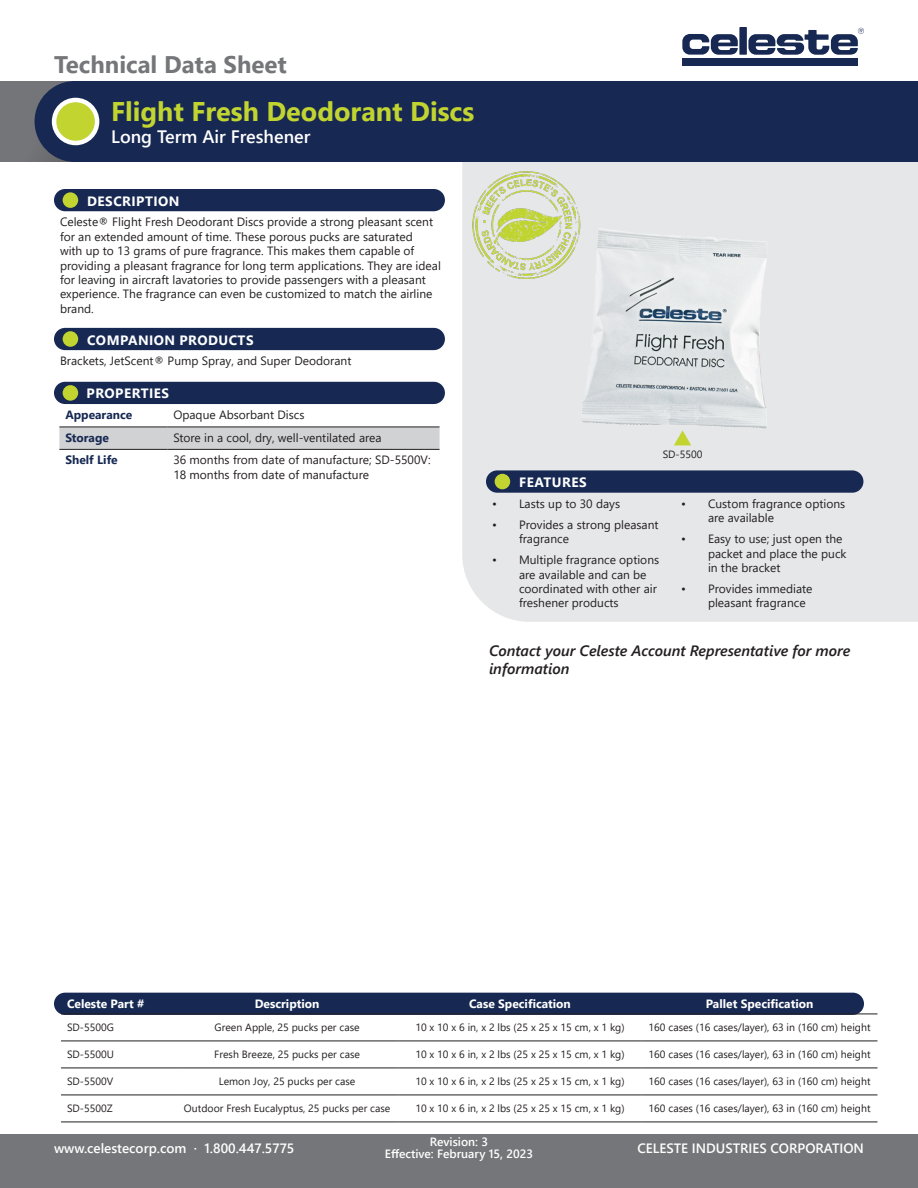
<style>
.page{position:relative;width:918px;height:1188px;background:#fff}
.page>*{position:absolute;margin:0;border:0;box-sizing:border-box;transform-origin:0 0}
.t1{font:700 27px "Segoe UI";color:#c1d42f}
.t2{font:700 24px "Segoe UI";color:#757679}
.t3{font:600 18px "Segoe UI";color:#fff}
.Text_Description{font:italic 600 15px/18px "Segoe UI";color:#231f20}
.t4{font:600 13.5px "Segoe UI";color:#fff}
.Titles{font:700 13.5px "Segoe UI";letter-spacing:.035em;color:#fff}
.Properties{font:700 13.5px "Segoe UI";letter-spacing:.035em;color:#fff}
.Text_Description-2{font:12px/14.4px "Segoe UI";color:#231f20}
.t5{font:700 12px "Segoe UI";color:#fff}
.t6{font:600 12px "Segoe UI";color:#fff}
.t7{font:700 12px "Segoe UI";color:#172953}
.t8{font:10.5px "Segoe UI";color:#231f20}
</style>
<div class="page">
<div style="left:0;top:81px;width:197px;height:81px;background:#747578"></div>
<div style="left:462px;top:162px;width:456px;height:460px;background:#e6e7e9"></div>
<img style="left:549px;top:162px;width:252px;height:350px">
<div style="left:0;top:1134px;width:918px;height:54px;background:#757679"></div>
<div style="left:35px;top:81px;width:883px;height:81px;background:#172953"></div>
<div style="left:54px;top:100px;width:43px;height:43px;background:#c1d42f;border-radius:50%"></div>
<div style="left:52px;top:98px;width:47px;height:47px;border:4px solid #fff;border-radius:50%"></div>
<div style="left:54px;top:993px;width:810px;height:22px;background:#172953;border-radius:11px"></div>
<hr style="left:61px;top:1014px;width:115px;height:1px;background:#231f20">
<hr style="left:176px;top:1014px;width:222px;height:1px;background:#231f20">
<hr style="left:398px;top:1014px;width:244px;height:1px;background:#231f20">
<hr style="left:642px;top:1014px;width:235px;height:1px;background:#231f20">
<hr style="left:61px;top:1041px;width:115px;height:1px;background:#231f20">
<hr style="left:176px;top:1041px;width:222px;height:1px;background:#231f20">
<hr style="left:398px;top:1041px;width:244px;height:1px;background:#231f20">
<hr style="left:642px;top:1041px;width:235px;height:1px;background:#231f20">
<hr style="left:61px;top:1068px;width:115px;height:1px;background:#231f20">
<hr style="left:176px;top:1068px;width:222px;height:1px;background:#231f20">
<hr style="left:398px;top:1068px;width:244px;height:1px;background:#231f20">
<hr style="left:642px;top:1068px;width:235px;height:1px;background:#231f20">
<hr style="left:61px;top:1095px;width:115px;height:1px;background:#231f20">
<hr style="left:176px;top:1095px;width:222px;height:1px;background:#231f20">
<hr style="left:398px;top:1095px;width:244px;height:1px;background:#231f20">
<hr style="left:642px;top:1095px;width:235px;height:1px;background:#231f20">
<hr style="left:61px;top:1122px;width:115px;height:1px;background:#231f20">
<hr style="left:176px;top:1122px;width:222px;height:1px;background:#231f20">
<hr style="left:398px;top:1122px;width:244px;height:1px;background:#231f20">
<hr style="left:642px;top:1122px;width:235px;height:1px;background:#231f20">
<div style="left:54px;top:189px;width:391px;height:22px;background:#172953;border-radius:11px"></div>
<div style="left:63px;top:192px;width:15px;height:16px;background:#c1d42f;border-radius:50%"></div>
<div style="left:486px;top:470px;width:377px;height:23px;background:#172953;border-radius:11px"></div>
<div style="left:495px;top:474px;width:15px;height:15px;background:#c1d42f;border-radius:50%"></div>
<div style="left:54px;top:328px;width:391px;height:22px;background:#172953;border-radius:11px"></div>
<div style="left:63px;top:331px;width:15px;height:16px;background:#c1d42f;border-radius:50%"></div>
<div style="left:54px;top:382px;width:391px;height:22px;background:#172953;border-radius:11px"></div>
<div style="left:63px;top:385px;width:15px;height:16px;background:#c1d42f;border-radius:50%"></div>
<div style="left:59px;top:428px;width:381px;height:21px;background:#d1d2d4"></div>
<hr style="left:59px;top:427px;width:108px;height:1px;background:#231f20">
<hr style="left:167px;top:427px;width:273px;height:1px;background:#231f20">
<hr style="left:59px;top:449px;width:108px;height:1px;background:#231f20">
<hr style="left:167px;top:449px;width:273px;height:1px;background:#231f20">
<div style="left:739px;top:27px;width:8px;height:28px;background:#172953"></div>
<svg style="left:682px;top:34px;width:56px;height:21px"></svg>
<div style="left:682px;top:58px;width:176px;height:8px;background:#172953"></div>
<svg style="left:748px;top:28px;width:116px;height:27px"></svg>
<svg style="left:674px;top:430px;width:17px;height:15px"></svg>
<img style="left:463px;top:162px;width:126px;height:126px">
<p class="t2" style="left:54px;top:42px;width:234px">Technical Data Sheet</p>
<p class="t1" style="left:111px;top:86px;width:365px">Flight Fresh Deodorant Discs</p>
<p class="t3" style="left:111px;top:119px;width:201px">Long Term Air Freshener</p>
<p class="Titles" style="left:87px;top:188px;width:94px">DESCRIPTION</p>
<p class="Text_Description-2" style="left:60px;top:214px;width:382px">Celeste® Flight Fresh Deodorant Discs provide a strong pleasant scent for an extended amount of time. These porous pucks are saturated<br>with up to 13 grams of pure fragrance. This makes them capable of providing a pleasant fragrance for long term applications. They are ideal for leaving in aircraft lavatories to provide passengers with a pleasant experience. The fragrance can even be customized to match the airline brand.</p>
<p class="Titles" style="left:87px;top:327px;width:168px">COMPANION PRODUCTS</p>
<p class="Text_Description-2" style="left:60px;top:353px;width:293px">Brackets, JetScent® Pump Spray, and Super Deodorant</p>
<p class="Properties" style="left:87px;top:381px;width:84px">PROPERTIES</p>
<p class="t7" style="left:65px;top:404px;width:69px">Appearance</p>
<p class="Text_Description-2" style="left:173px;top:407px;width:133px">Opaque Absorbant Discs</p>
<p class="t7" style="left:65px;top:426px;width:45px">Storage</p>
<p class="Text_Description-2" style="left:173px;top:429px;width:210px">Store in a cool, dry, well-ventilated area</p>
<p class="t7" style="left:65px;top:449px;width:54px">Shelf Life</p>
<p class="Text_Description-2" style="left:173px;top:452px;width:259px">36 months from date of manufacture; SD-5500V:<br>18 months from date of manufacture</p>
<p class="t8" style="left:663px;top:445px;width:41px">SD-5500</p>
<p class="Titles" style="left:519px;top:469px;width:69px">FEATURES</p>
<p class="Text_Description-2" style="left:492px;top:495px;width:130px">• Lasts up to 30 days</p>
<p class="Text_Description-2" style="left:519px;top:516px;width:141px;text-indent:-27px">• Provides a strong pleasant fragrance</p>
<p class="Text_Description-2" style="left:519px;top:552px;width:142px;text-indent:-27px">• Multiple fragrance options are available and can be coordinated with other air freshener products</p>
<p class="Text_Description-2" style="left:708px;top:495px;width:139px;text-indent:-27px">• Custom fragrance options are available</p>
<p class="Text_Description-2" style="left:708px;top:531px;width:140px;text-indent:-27px">• Easy to use; just open the packet and place the puck in the bracket</p>
<p class="Text_Description-2" style="left:708px;top:581px;width:106px;text-indent:-27px">• Provides immediate pleasant fragrance</p>
<p class="Text_Description" style="left:489px;top:640px;width:363px">Contact your Celeste Account Representative for more information</p>
<p class="t5" style="left:67px;top:992px;width:79px">Celeste Part #</p>
<p class="t5" style="left:255px;top:992px;width:66px">Description</p>
<p class="t5" style="left:469px;top:992px;width:103px">Case Specification</p>
<p class="t5" style="left:706px;top:992px;width:109px">Pallet Specification</p>
<p class="t8" style="left:67px;top:1018px;width:48px">SD-5500G</p>
<p class="t8" style="left:215px;top:1018px;width:147px">Green Apple, 25 pucks per case</p>
<p class="t8" style="left:415px;top:1018px;width:211px">10 x 10 x 6 in, x 2 lbs (25 x 25 x 15 cm, x 1 kg)</p>
<p class="t8" style="left:649px;top:1018px;width:224px">160 cases (16 cases/layer), 63 in (160 cm) height</p>
<p class="t8" style="left:67px;top:1045px;width:48px">SD-5500U</p>
<p class="t8" style="left:214px;top:1045px;width:147px">Fresh Breeze, 25 pucks per case</p>
<p class="t8" style="left:415px;top:1045px;width:211px">10 x 10 x 6 in, x 2 lbs (25 x 25 x 15 cm, x 1 kg)</p>
<p class="t8" style="left:649px;top:1045px;width:224px">160 cases (16 cases/layer), 63 in (160 cm) height</p>
<p class="t8" style="left:67px;top:1072px;width:48px">SD-5500V</p>
<p class="t8" style="left:219px;top:1072px;width:138px">Lemon Joy, 25 pucks per case</p>
<p class="t8" style="left:415px;top:1072px;width:211px">10 x 10 x 6 in, x 2 lbs (25 x 25 x 15 cm, x 1 kg)</p>
<p class="t8" style="left:649px;top:1072px;width:224px">160 cases (16 cases/layer), 63 in (160 cm) height</p>
<p class="t8" style="left:67px;top:1099px;width:47px">SD-5500Z</p>
<p class="t8" style="left:184px;top:1099px;width:208px">Outdoor Fresh Eucalyptus, 25 pucks per case</p>
<p class="t8" style="left:415px;top:1099px;width:211px">10 x 10 x 6 in, x 2 lbs (25 x 25 x 15 cm, x 1 kg)</p>
<p class="t8" style="left:649px;top:1099px;width:224px">160 cases (16 cases/layer), 63 in (160 cm) height</p>
<p class="t4" style="left:54px;top:1135px;width:242px">www.celestecorp.com · 1.800.447.5775</p>
<p class="t4" style="left:638px;top:1135px;width:228px">CELESTE INDUSTRIES CORPORATION</p>
<p class="t6" style="left:430px;top:1131px;width:60px">Revision: 3</p>
<p class="t6" style="left:385px;top:1143px;width:150px">Effective: February 15, 2023</p>
</div>
